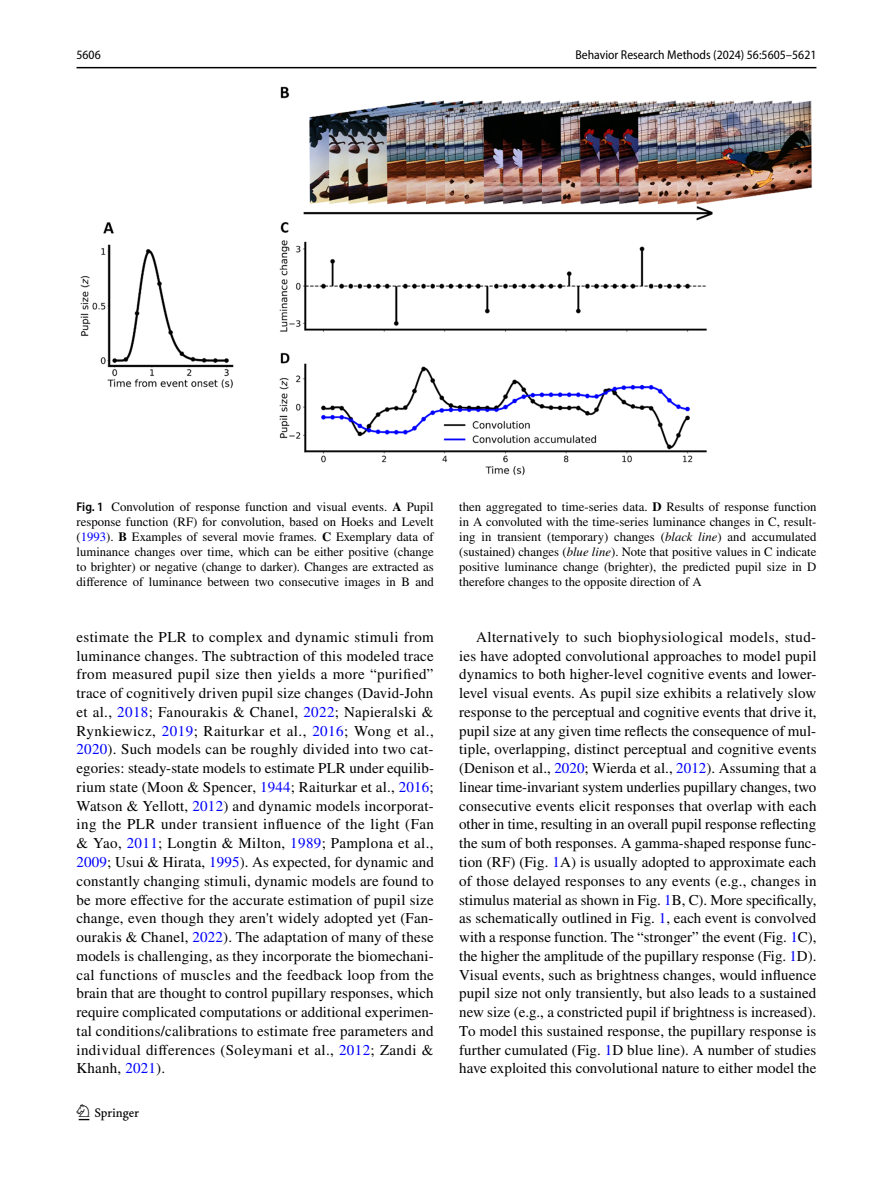
<style>
.page{position:relative;width:893px;height:1187px;background:#fff}
.page>*{position:absolute;margin:0;border:0;box-sizing:border-box;transform-origin:0 0}
.t1{font:22.5px "Springnew Regular 2";color:#000}
.t2{font:15px/18.8px "STIX";letter-spacing:.015em;color:#000;text-align:justify}
.t3{font:12.75px/15px "STIX";color:#000;text-align:justify}
.t4{font:semi-condensed 12.75px "Myriad Pro";color:#000}
.s1{font-family:"Myriad Pro";font-weight:600;font-stretch:semi-condensed}
.s2{font-weight:700}
.s3{color:#00f}
.s4{font-style:italic}
</style>
<div class="page">
<hr style="left:77px;top:67px;width:739px;height:1px;background:#000">
<img style="left:81px;top:87px;width:731px;height:388px">
<p class="t4" style="left:77px;top:48px;width:26px">5606</p>
<p class="t4" style="left:575px;top:48px;width:243px">Behavior Research Methods (2024) 56:5605–5621</p>
<p class="t3" style="left:77px;top:499px;width:359px"><span class="s1">Fig. 1</span> Convolution of response function and visual events. <span class="s2">A</span> Pupil response function (RF) for convolution, based on Hoeks and Levelt (<span class="s3">1993</span>). <span class="s2">B</span> Examples of several movie frames. <span class="s2">C</span> Exemplary data of luminance changes over time, which can be either positive (change to brighter) or negative (change to darker). Changes are extracted as difference of luminance between two consecutive images in B and</p>
<p class="t3" style="left:459px;top:499px;width:359px">then aggregated to time-series data. <span class="s2">D</span> Results of response function in A convoluted with the time-series luminance changes in C, result&shy;ing in transient (temporary) changes (<span class="s4">black line</span>) and accumulated (sustained) changes (<span class="s4">blue line</span>). Note that positive values in C indicate positive luminance change (brighter), the predicted pupil size in D therefore changes to the opposite direction of A</p>
<p class="t2" style="left:77px;top:628px;width:359px">estimate the PLR to complex and dynamic stimuli from luminance changes. The subtraction of this modeled trace from measured pupil size then yields a more “purified” trace of cognitively driven pupil size changes (David-John et al., <span class="s3">2018</span>; Fanourakis &amp; Chanel, <span class="s3">2022</span>; Napieralski &amp; Rynkiewicz, <span class="s3">2019</span>; Raiturkar et al., <span class="s3">2016</span>; Wong et al., <span class="s3">2020</span>). Such models can be roughly divided into two cat&shy;egories: steady-state models to estimate PLR under equilib&shy;rium state (Moon &amp; Spencer, <span class="s3">1944</span>; Raiturkar et al., <span class="s3">2016</span>; Watson &amp; Yellott, <span class="s3">2012</span>) and dynamic models incorporat&shy;ing the PLR under transient influence of the light (Fan &amp; Yao, <span class="s3">2011</span>; Longtin &amp; Milton, <span class="s3">1989</span>; Pamplona et al., <span class="s3">2009</span>; Usui &amp; Hirata, <span class="s3">1995</span>). As expected, for dynamic and constantly changing stimuli, dynamic models are found to be more effective for the accurate estimation of pupil size change, even though they aren't widely adopted yet (Fan&shy;ourakis &amp; Chanel, <span class="s3">2022</span>). The adaptation of many of these models is challenging, as they incorporate the biomechani&shy;cal functions of muscles and the feedback loop from the brain that are thought to control pupillary responses, which require complicated computations or additional experimen&shy;tal conditions/calibrations to estimate free parameters and individual differences (Soleymani et al., <span class="s3">2012</span>; Zandi &amp; Khanh, <span class="s3">2021</span>).</p>
<p class="t2" style="left:459px;top:628px;width:359px;text-indent:17px">Alternatively to such biophysiological models, stud&shy;ies have adopted convolutional approaches to model pupil dynamics to both higher-level cognitive events and lower&shy;level visual events. As pupil size exhibits a relatively slow response to the perceptual and cognitive events that drive it, pupil size at any given time reflects the consequence of mul&shy;tiple, overlapping, distinct perceptual and cognitive events (Denison et al., <span class="s3">2020</span>; Wierda et al., <span class="s3">2012</span>). Assuming that a linear time-invariant system underlies pupillary changes, two consecutive events elicit responses that overlap with each other in time, resulting in an overall pupil response reflecting the sum of both responses. A gamma-shaped response func&shy;tion (RF) (Fig. <span class="s3">1</span>A) is usually adopted to approximate each of those delayed responses to any events (e.g., changes in stimulus material as shown in Fig. <span class="s3">1</span>B, C). More specifically, as schematically outlined in Fig. <span class="s3">1</span>, each event is convolved with a response function. The “stronger” the event (Fig. <span class="s3">1</span>C), the higher the amplitude of the pupillary response (Fig. <span class="s3">1</span>D).<br>Visual events, such as brightness changes, would influence pupil size not only transiently, but also leads to a sustained new size (e.g., a constricted pupil if brightness is increased).<br>To model this sustained response, the pupillary response is further cumulated (Fig. <span class="s3">1</span>D blue line). A number of studies have exploited this convolutional nature to either model the</p>
<h1 class="t1" style="left:79px;top:1104px;width:62px">1 3</h1>
</div>
